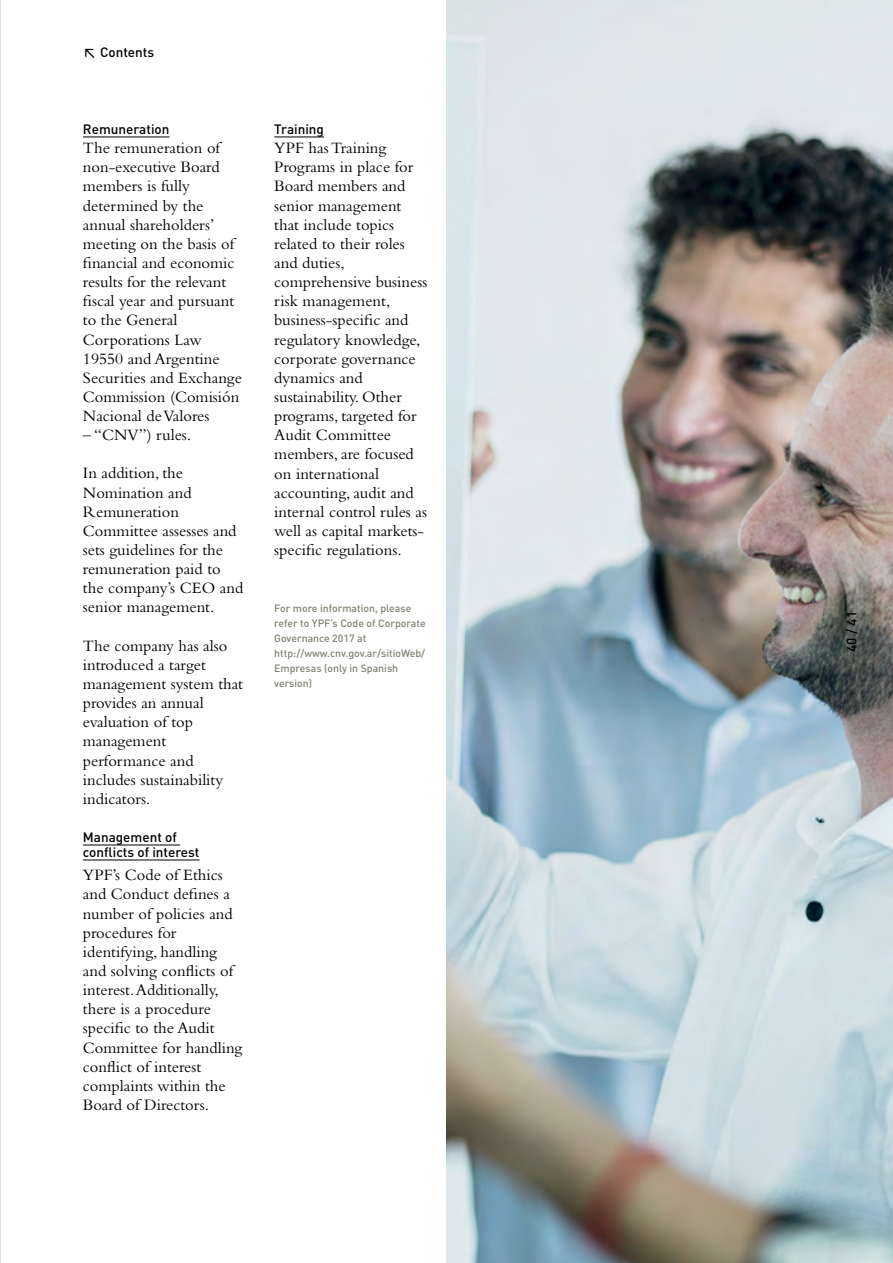
<style>
.page{position:relative;width:893px;height:1263px;background:#fff}
.page>*{position:absolute;margin:0;border:0;box-sizing:border-box;transform-origin:0 0}
.t1{font:16.5px/19.2px "Bembo";color:#000}
.t2{font:500 13.5px/15px "DIN";color:#000}
.t3{font:500 10.5px/15px "DIN";color:#818174}
</style>
<div class="page">
<hr style="left:0;top:0;width:1px;height:1263px;background:#ddddd7">
<hr style="left:83px;top:137px;width:87px;height:1px;background:#000">
<hr style="left:83px;top:845px;width:97px;height:1px;background:#000">
<hr style="left:83px;top:860px;width:116px;height:1px;background:#000">
<hr style="left:274px;top:137px;width:50px;height:1px;background:#000">
<img style="left:446px;top:0;width:447px;height:1263px">
<p class="t2" style="left:83px;top:45px;width:73px">≤ Contents</p>
<p class="t2" style="left:83px;top:121px;width:88px">Remuneration</p>
<p class="t1" style="left:83px;top:138px;width:160px">The remuneration of non-executive Board members is fully determined by the annual shareholders’ meeting on the basis of financial and economic results for the relevant fiscal year and pursuant to the General<br>Corporations Law<br>19550 and Argentine<br>Securities and Exchange<br>Commission (Comisión<br>Nacional de Valores</p>
<p class="t1" style="left:83px;top:425px;width:110px">– “CNV”) rules.</p>
<p class="t1" style="left:83px;top:463px;width:162px">In addition, the<br>Nomination and<br>Remuneration<br>Committee assesses and sets guidelines for the remuneration paid to the company’s CEO and senior management.</p>
<p class="t1" style="left:83px;top:636px;width:162px">The company has also introduced a target management system that provides an annual evaluation of top management performance and includes sustainability indicators.</p>
<p class="t2" style="left:83px;top:829px;width:118px">Management of conflicts of interest</p>
<p class="t1" style="left:83px;top:865px;width:161px">YPF’s Code of Ethics and Conduct defines a number of policies and procedures for identifying, handling and solving conflicts of interest. Additionally, there is a procedure specific to the Audit<br>Committee for handling conflict of interest complaints within the<br>Board of Directors.</p>
<p class="t2" style="left:274px;top:121px;width:51px">Training</p>
<p class="t1" style="left:274px;top:138px;width:155px">YPF has Training<br>Programs in place for<br>Board members and senior management that include topics related to their roles and duties, comprehensive business risk management, business-specific and regulatory knowledge, corporate governance dynamics and sustainability. Other programs, targeted for<br>Audit Committee members, are focused on international accounting, audit and internal control rules as well as capital markets&shy;specific regulations.</p>
<p class="t3" style="left:274px;top:601px;width:153px">For more information, please refer to YPF’s Code of Corporate<br>Governance 2017 at http://www.cnv.gov.ar/sitioWeb/<br>Empresas (only in Spanish version)</p>
<p class="t2" style="left:843px;top:652px;width:42px;rotate:-90deg">40 / 41</p>
</div>
